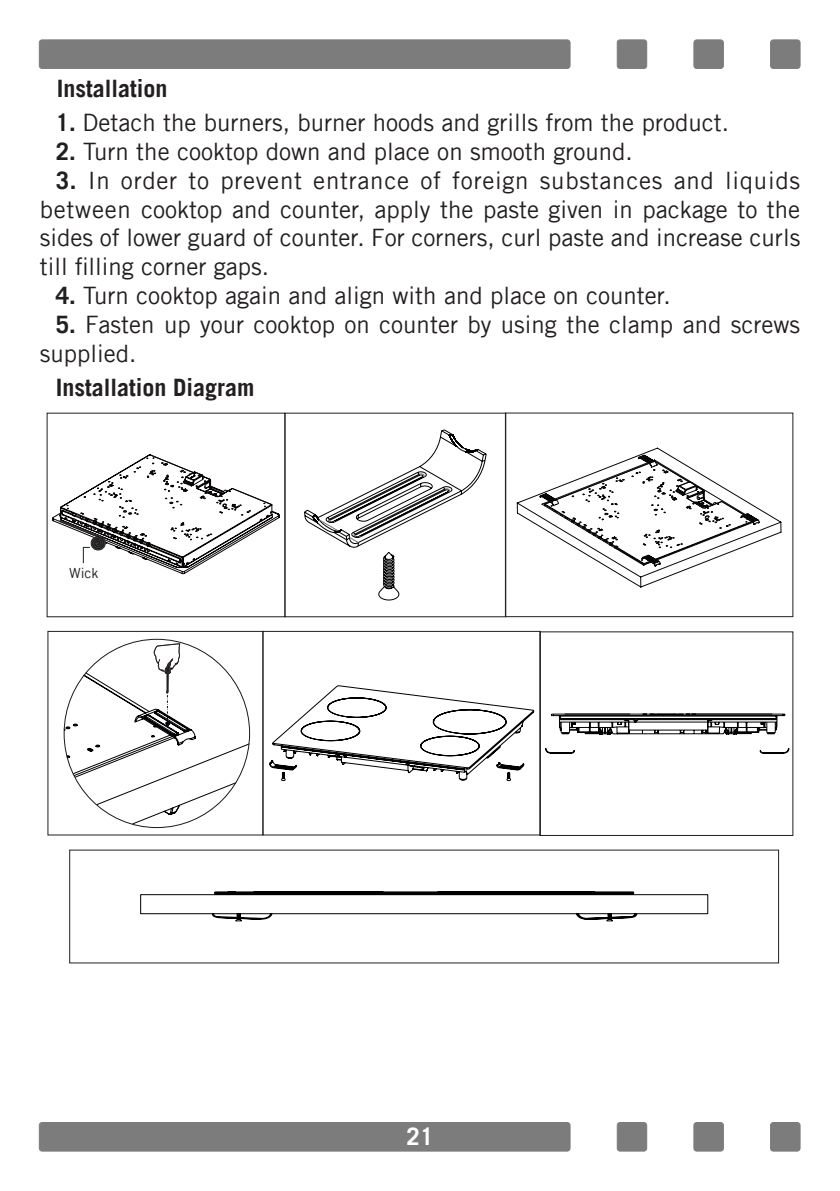
<style>
.page{position:relative;width:840px;height:1191px;background:#fff}
.page>*{position:absolute;margin:0;border:0;box-sizing:border-box;transform-origin:0 0}
.t1{font:24px/28.8px "Trade Gothic";color:#231f20;text-align:justify}
.t2{font:700 24px "Trade Gothic";color:#231f20}
.t3{font:700 24px "Trade Gothic";color:#fff}
.t4{font:14px "Trade Gothic";color:#231f20}
.s1{font-weight:700}
</style>
<div class="page">
<div style="left:39px;top:40px;width:530px;height:28px;background:#7d7c7c;border-radius:3px"></div>
<div style="left:39px;top:40px;width:531px;height:29px;border:1px solid #7d7c7c;border-radius:3px"></div>
<div style="left:770px;top:40px;width:29px;height:28px;background:#7d7c7c;border-radius:3px"></div>
<div style="left:769px;top:40px;width:30px;height:29px;border:1px solid #7d7c7c;border-radius:3px"></div>
<div style="left:617px;top:40px;width:29px;height:28px;background:#7d7c7c;border-radius:3px"></div>
<div style="left:616px;top:40px;width:30px;height:29px;border:1px solid #7d7c7c;border-radius:3px"></div>
<div style="left:693px;top:40px;width:30px;height:28px;background:#7d7c7c;border-radius:3px"></div>
<div style="left:693px;top:40px;width:30px;height:29px;border:1px solid #7d7c7c;border-radius:3px"></div>
<div style="left:39px;top:1122px;width:530px;height:29px;background:#7d7c7c;border-radius:3px"></div>
<div style="left:39px;top:1122px;width:531px;height:29px;border:1px solid #7d7c7c;border-radius:3px"></div>
<div style="left:770px;top:1122px;width:29px;height:29px;background:#7d7c7c;border-radius:3px"></div>
<div style="left:769px;top:1122px;width:30px;height:29px;border:1px solid #7d7c7c;border-radius:3px"></div>
<div style="left:617px;top:1122px;width:29px;height:29px;background:#7d7c7c;border-radius:3px"></div>
<div style="left:616px;top:1122px;width:30px;height:29px;border:1px solid #7d7c7c;border-radius:3px"></div>
<div style="left:693px;top:1122px;width:30px;height:29px;background:#7d7c7c;border-radius:3px"></div>
<div style="left:693px;top:1122px;width:30px;height:29px;border:1px solid #7d7c7c;border-radius:3px"></div>
<svg style="left:52px;top:412px;width:736px;height:552px"></svg>
<p class="t2" style="left:57px;top:79px;width:112px">Installation</p>
<p class="t1" style="left:56px;top:110px;width:674px"><span class="s1">1.</span> Detach the burners, burner hoods and grills from the product.</p>
<p class="t1" style="left:56px;top:139px;width:578px"><span class="s1">2.</span> Turn the cooktop down and place on smooth ground.</p>
<p class="t1" style="left:40px;top:167px;width:761px;text-indent:16px"><span class="s1">3.</span> In order to prevent entrance of foreign substances and liquids between cooktop and counter, apply the paste given in package to the sides of lower guard of counter. For corners, curl paste and increase curls till filling corner gaps.</p>
<p class="t1" style="left:56px;top:283px;width:616px"><span class="s1">4.</span> Turn cooktop again and align with and place on counter.</p>
<p class="t1" style="left:40px;top:311px;width:761px;text-indent:16px"><span class="s1">5.</span> Fasten up your cooktop on counter by using the clamp and screws supplied.</p>
<p class="t2" style="left:56px;top:378px;width:200px">Installation Diagram</p>
<p class="t4" style="left:69px;top:567px;width:31px">Wick</p>
<p class="t3" style="left:406px;top:1127px;width:28px">21</p>
</div>
